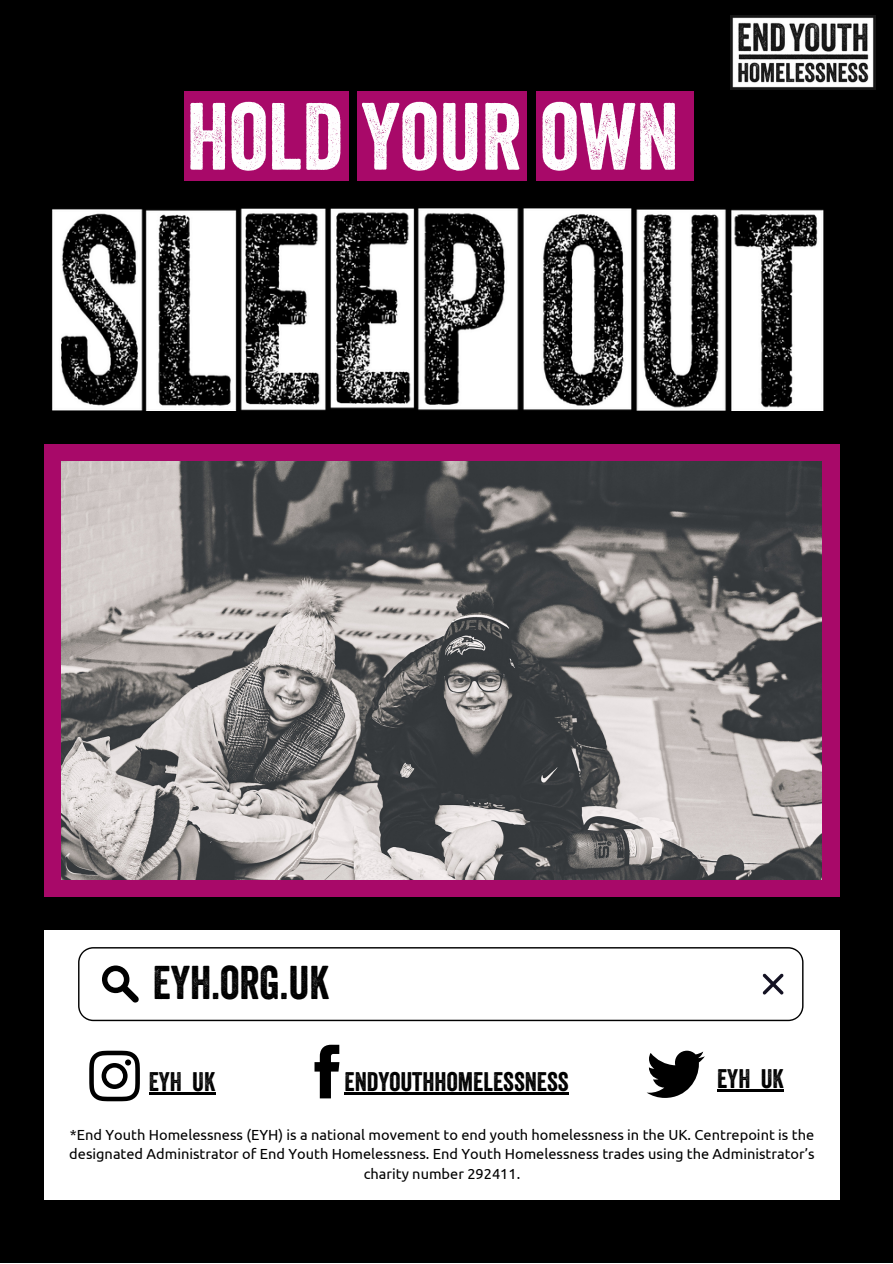
<style>
.page{position:relative;width:893px;height:1264px;background:#fff}
.page>*{position:absolute;margin:0;border:0;box-sizing:border-box;transform-origin:0 0}
.t1{font:92.1px "Veneer";color:#fefefe}
.t2{font:45.9px "Veneer";color:#000}
.t3{font:26.1px "Veneer";color:#000}
.t4{font:14.55px/19.6px "Ubuntu";color:#000;text-align:center}
</style>
<div class="page">
<div style="left:0;top:0;width:892px;height:1262px;background:#000"></div>
<div style="left:45px;top:930px;width:794px;height:269px;background:#fff"></div>
<svg style="left:314px;top:1044px;width:25px;height:54px"></svg>
<svg style="left:646px;top:1050px;width:58px;height:47px"></svg>
<svg style="left:89px;top:1050px;width:51px;height:51px"></svg>
<img style="left:730px;top:16px;width:145px;height:73px">
<img style="left:52px;top:208px;width:772px;height:202px">
<div style="left:45px;top:444px;width:794px;height:452px;background:#a80969"></div>
<img style="left:62px;top:462px;width:759px;height:417px">
<div style="left:536px;top:91px;width:157px;height:90px;background:#a80969"></div>
<div style="left:184px;top:91px;width:164px;height:90px;background:#a80969"></div>
<div style="left:357px;top:91px;width:170px;height:90px;background:#a80969"></div>
<svg style="left:78px;top:947px;width:725px;height:74px"></svg>
<svg style="left:762px;top:973px;width:21px;height:21px"></svg>
<svg style="left:102px;top:965px;width:37px;height:37px"></svg>
<hr style="left:344px;top:1092px;width:224px;height:3px;background:#000">
<hr style="left:149px;top:1092px;width:66px;height:3px;background:#000">
<hr style="left:717px;top:1089px;width:66px;height:3px;background:#000">
<h1 class="t1" style="left:186px;top:103px;width:494px">HOLD YOUR OWN</h1>
<h2 class="t2" style="left:153px;top:966px;width:178px">EYH.ORG.UK</h2>
<h3 class="t3" style="left:149px;top:1072px;width:68px">EYH_UK</h3>
<h3 class="t3" style="left:717px;top:1069px;width:68px">EYH_UK</h3>
<h3 class="t3" style="left:344px;top:1072px;width:226px">ENDYOUTHHOMELESSNESS</h3>
<p class="t4" style="left:69px;top:1124px;width:747px">*End Youth Homelessness (EYH) is a national movement to end youth homelessness in the UK. Centrepoint is the designated Administrator of End Youth Homelessness. End Youth Homelessness trades using the Administrator’s charity number 292411.</p>
</div>
